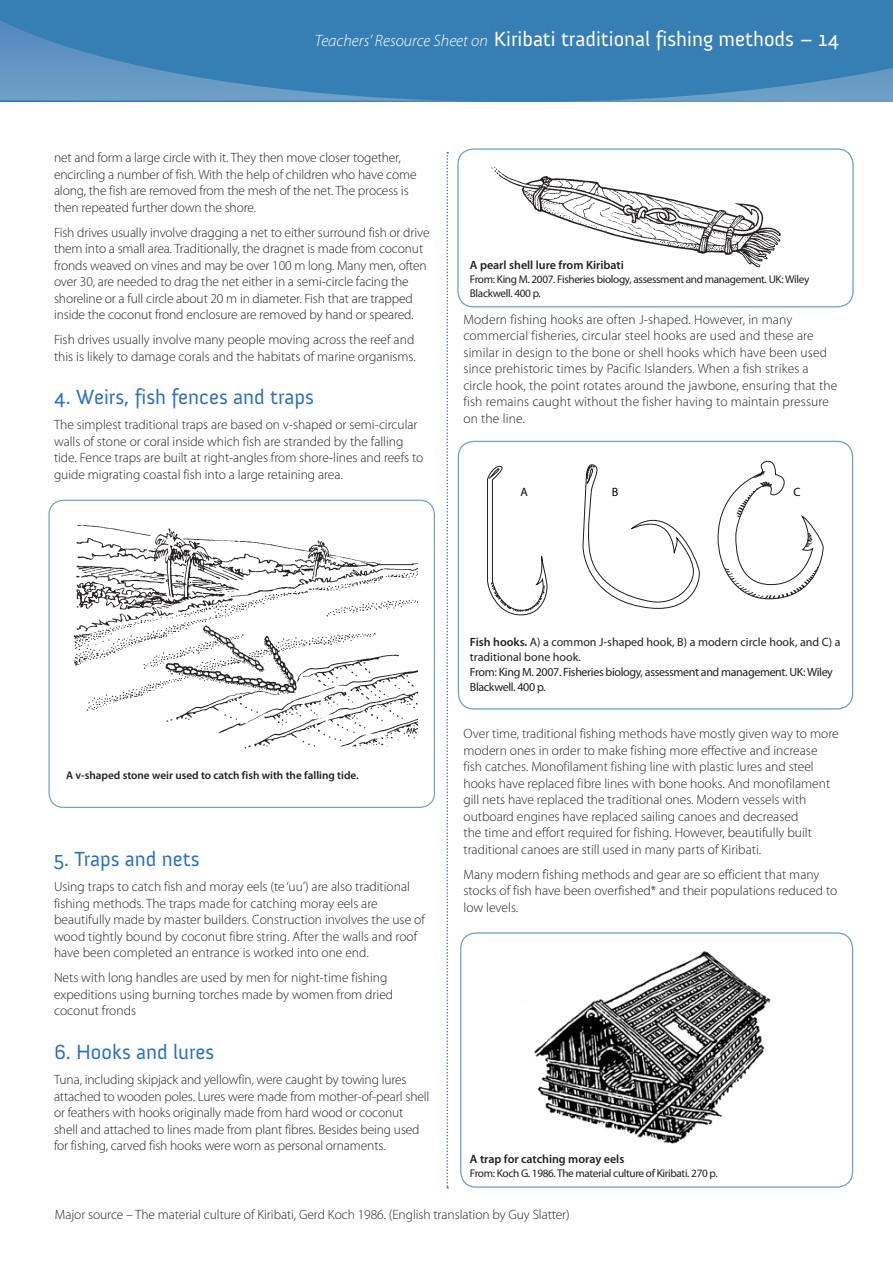
<style>
.page{position:relative;width:893px;height:1263px;background:#fff}
.page>*{position:absolute;margin:0;border:0;box-sizing:border-box;transform-origin:0 0}
.Intro{font:21px "Anivers";color:#fff}
.Heading_1{font:21px "Anivers";color:#2d71b9}
.body_text{font:300 13.5px/16.5px "Myriad Pro";color:#231f20}
.captions{font:300 13.5px "Myriad Pro";letter-spacing:-.005em;color:#231f20}
.captions-2{font:12px/15px "Myriad Pro";letter-spacing:-.03em;color:#231f20}
.captions-3{font:600 12px "Myriad Pro";color:#231f20}
.t1{font:12px "Myriad Pro";color:#040503}
.captions-4{font:11.25px/14.1px "Myriad Pro";letter-spacing:-.03em;color:#231f20}
.captions-5{font:600 11.25px "Myriad Pro";color:#231f20}
.s1{font-family:"Myriad Pro";font-weight:300;font-style:italic;font-size:16.5px}
.s2{font-weight:600}
</style>
<div class="page">
<div style="left:460px;top:932px;width:393px;height:256px;border:1px solid #6fa1c7;border-radius:15px"></div>
<svg style="left:446px;top:152px;width:2px;height:1036px"></svg>
<svg style="left:0;top:0;width:893px;height:102px;background:#3e83b7"></svg>
<img style="left:534px;top:951px;width:237px;height:193px">
<div style="left:458px;top:441px;width:395px;height:269px;border:1px solid #6fa1c7;border-radius:15px"></div>
<svg style="left:487px;top:461px;width:337px;height:154px"></svg>
<svg style="left:490px;top:582px;width:56px;height:30px"></svg>
<svg style="left:586px;top:465px;width:9px;height:14px"></svg>
<svg style="left:724px;top:567px;width:95px;height:32px"></svg>
<svg style="left:736px;top:471px;width:36px;height:46px"></svg>
<svg style="left:805px;top:533px;width:8px;height:14px"></svg>
<div style="left:48px;top:500px;width:387px;height:308px;border:1px solid #6fa1c7;border-radius:14px"></div>
<div style="left:457px;top:148px;width:397px;height:159px;border:1px solid #6fa1c7;border-radius:15px"></div>
<img style="left:491px;top:167px;width:290px;height:101px">
<img style="left:73px;top:524px;width:344px;height:225px">
<p class="Intro" style="left:315px;top:27px;width:526px"><span class="s1">Teachers’ Resource Sheet on</span> Kiribati traditional fishing methods – 14</p>
<p class="body_text" style="left:54px;top:149px;width:364px">net and form a large circle with it. They then move closer together, encircling a number of fish. With the help of children who have come along, the fish are removed from the mesh of the net. The process is then repeated further down the shore.</p>
<p class="body_text" style="left:54px;top:224px;width:377px">Fish drives usually involve dragging a net to either surround fish or drive them into a small area. Traditionally, the dragnet is made from coconut fronds weaved on vines and may be over 100 m long. Many men, often over 30, are needed to drag the net either in a semi-circle facing the shoreline or a full circle about 20 m in diameter. Fish that are trapped inside the coconut frond enclosure are removed by hand or speared.</p>
<p class="body_text" style="left:54px;top:331px;width:363px">Fish drives usually involve many people moving across the reef and this is likely to damage corals and the habitats of marine organisms.</p>
<p class="Heading_1" style="left:54px;top:386px;width:262px">4. Weirs, fish fences and traps</p>
<p class="body_text" style="left:54px;top:417px;width:371px">The simplest traditional traps are based on v-shaped or semi-circular walls of stone or coral inside which fish are stranded by the falling tide. Fence traps are built at right-angles from shore-lines and reefs to guide migrating coastal fish into a large retaining area.</p>
<p class="captions-3" style="left:470px;top:258px;width:155px">A pearl shell lure from Kiribati</p>
<p class="captions-4" style="left:470px;top:272px;width:341px">From: King M. 2007. Fisheries biology, assessment and management. UK: Wiley<br>Blackwell. 400 p.</p>
<p class="body_text" style="left:463px;top:311px;width:375px">Modern fishing hooks are often J-shaped. However, in many commercial fisheries, circular steel hooks are used and these are similar in design to the bone or shell hooks which have been used since prehistoric times by Pacific Islanders. When a fish strikes a circle hook, the point rotates around the jawbone, ensuring that the fish remains caught without the fisher having to maintain pressure on the line.</p>
<p class="t1" style="left:521px;top:484px;width:9px">A</p>
<p class="t1" style="left:612px;top:484px;width:8px">B</p>
<p class="t1" style="left:794px;top:484px;width:9px">C</p>
<p class="captions-5" style="left:66px;top:768px;width:294px">A v-shaped stone weir used to catch fish with the falling tide.</p>
<p class="Heading_1" style="left:54px;top:848px;width:147px">5. Traps and nets</p>
<p class="body_text" style="left:54px;top:878px;width:372px">Using traps to catch fish and moray eels (te ‘uu’) are also traditional fishing methods. The traps made for catching moray eels are beautifully made by master builders. Construction involves the use of wood tightly bound by coconut fibre string. After the walls and roof have been completed an entrance is worked into one end.</p>
<p class="body_text" style="left:54px;top:969px;width:341px">Nets with long handles are used by men for night-time fishing expeditions using burning torches made by women from dried coconut fronds</p>
<p class="Heading_1" style="left:54px;top:1040px;width:162px">6. Hooks and lures</p>
<p class="body_text" style="left:54px;top:1071px;width:377px">Tuna, including skipjack and yellowfin, were caught by towing lures attached to wooden poles. Lures were made from mother-of-pearl shell or feathers with hooks originally made from hard wood or coconut shell and attached to lines made from plant fibres. Besides being used for fishing, carved fish hooks were worn as personal ornaments.</p>
<p class="captions-2" style="left:470px;top:635px;width:372px"><span class="s2">Fish hooks.</span> A) a common J-shaped hook, B) a modern circle hook, and C) a traditional bone hook.<br>From: King M. 2007. Fisheries biology, assessment and management. UK: Wiley Blackwell. 400 p.</p>
<p class="body_text" style="left:463px;top:725px;width:377px">Over time, traditional fishing methods have mostly given way to more modern ones in order to make fishing more effective and increase fish catches. Monofilament fishing line with plastic lures and steel hooks have replaced fibre lines with bone hooks. And monofilament gill nets have replaced the traditional ones. Modern vessels with outboard engines have replaced sailing canoes and decreased<br>the time and effort required for fishing. However, beautifully built traditional canoes are still used in many parts of Kiribati.</p>
<p class="body_text" style="left:463px;top:866px;width:375px">Many modern fishing methods and gear are so efficient that many stocks of fish have been overfished* and their populations reduced to low levels.</p>
<p class="captions-3" style="left:470px;top:1151px;width:156px">A trap for catching moray eels</p>
<p class="captions-4" style="left:470px;top:1166px;width:249px">From: Koch G. 1986. The material culture of Kiribati. 270 p.</p>
<p class="captions" style="left:55px;top:1206px;width:516px">Major source – The material culture of Kiribati, Gerd Koch 1986. (English translation by Guy Slatter)</p>
</div>
